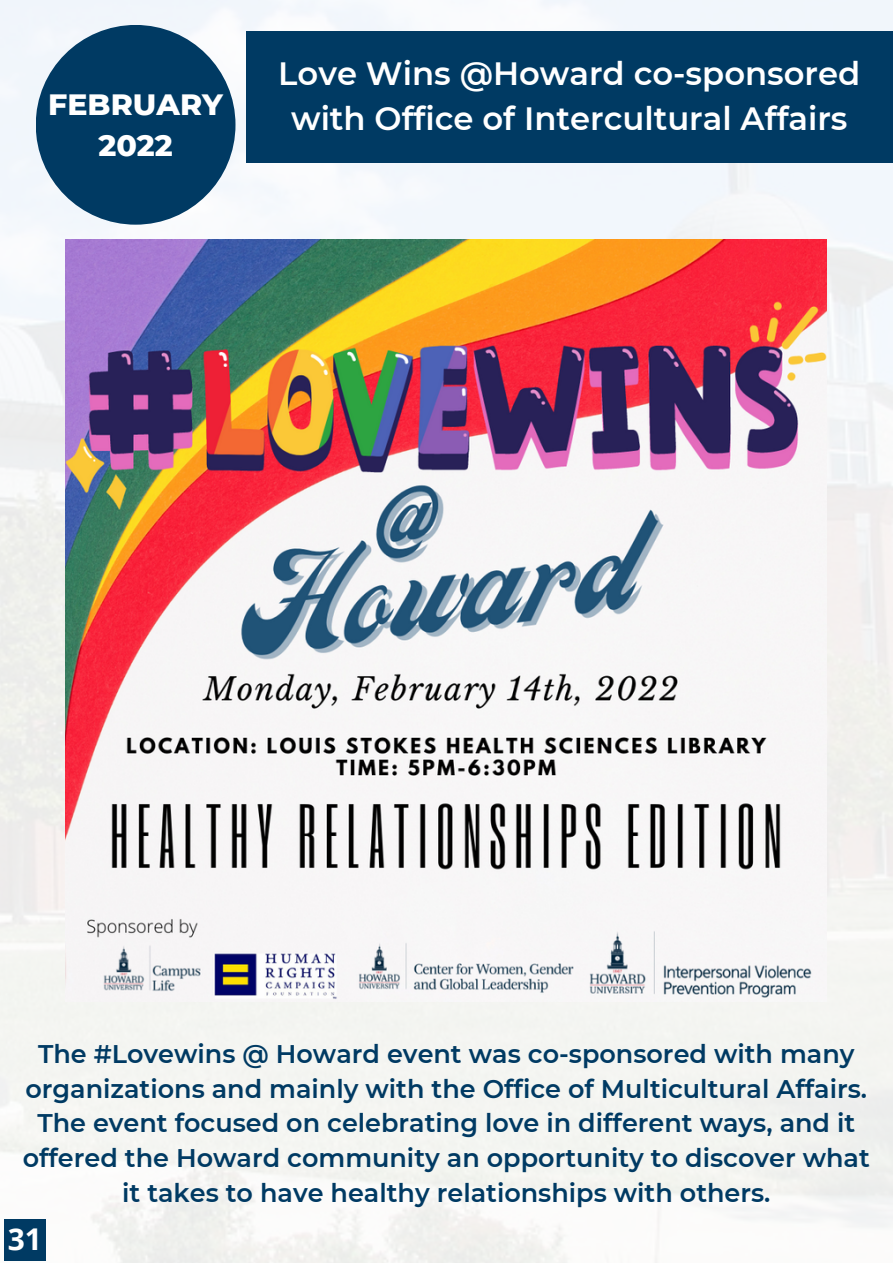
<style>
.page{position:relative;width:893px;height:1264px;background:#fff}
.page>*{position:absolute;margin:0;border:0;box-sizing:border-box;transform-origin:0 0}
.t1{font:600 32.25px/45px "Montserrat";color:#fff;text-align:center}
.t2{font:800 30px "Montserrat";color:#fff}
.t3{font:700 30px "Open Sans";color:#fff}
.t4{font:600 25.5px/34.8px "Montserrat";color:#003a63;text-align:center}
</style>
<div class="page">
<img style="left:0;top:0;width:892px;height:1262px">
<div style="left:246px;top:32px;width:646px;height:131px;background:#003a63"></div>
<div style="left:36px;top:25px;width:199px;height:200px;background:#003a63;border-radius:50%"></div>
<img style="left:65px;top:240px;width:761px;height:761px">
<div style="left:4px;top:1219px;width:41px;height:41px;background:#003a63"></div>
<p class="t2" style="left:48px;top:86px;width:176px">FEBRUARY</p>
<p class="t2" style="left:98px;top:127px;width:76px">2022</p>
<p class="t1" style="left:278px;top:51px;width:583px">Love Wins @Howard co-sponsored with Office of Intercultural Affairs</p>
<p class="t4" style="left:23px;top:1036px;width:848px">The #Lovewins @ Howard event was co-sponsored with many organizations and mainly with the Office of Multicultural Affairs.<br>The event focused on celebrating love in different ways, and it offered the Howard community an opportunity to discover what it takes to have healthy relationships with others.</p>
<p class="t3" style="left:8px;top:1218px;width:36px">31</p>
</div>
